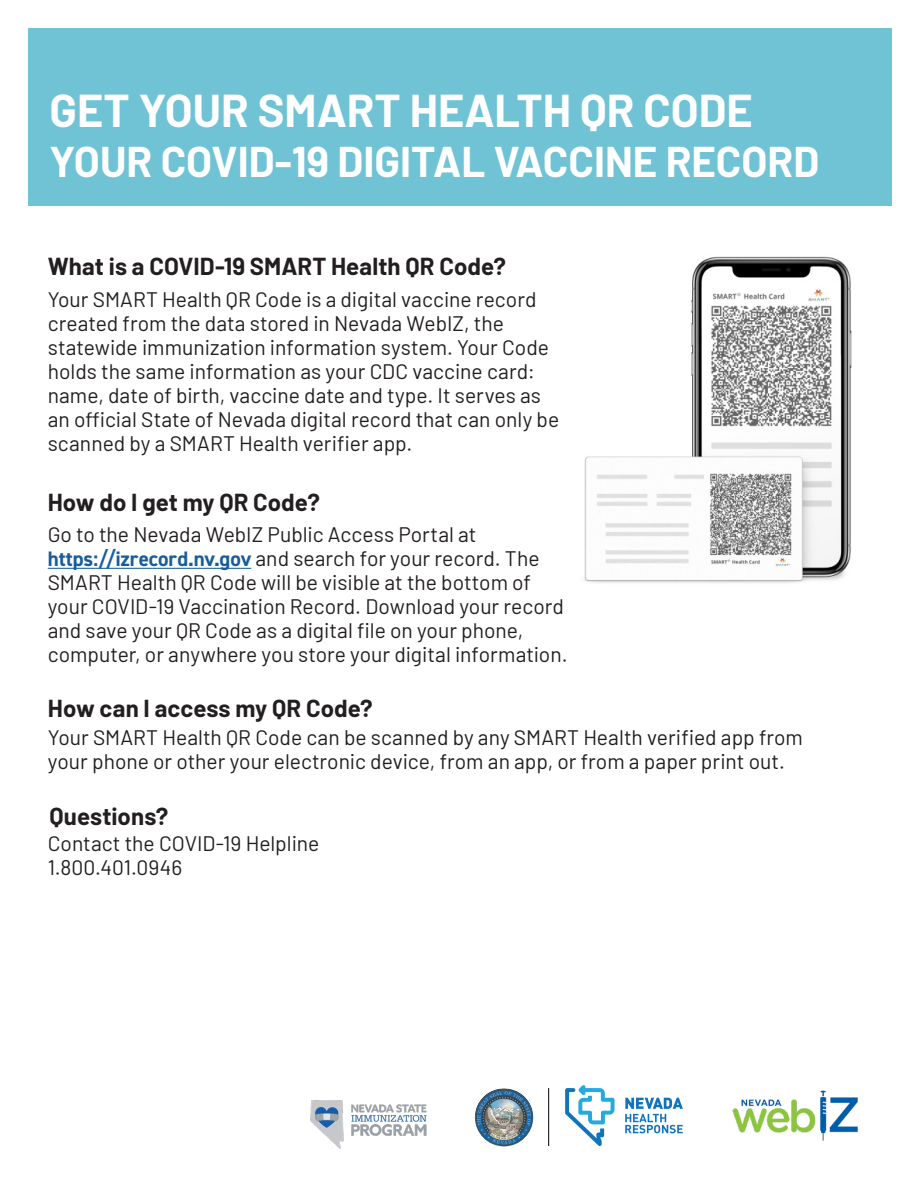
<style>
.page{position:relative;width:918px;height:1188px;background:#fff}
.page>*{position:absolute;margin:0;border:0;box-sizing:border-box;transform-origin:0 0}
.Headline{font:700 45px "Barlow";color:#fff}
.Headline-2{font:700 42px "Barlow";color:#fff}
.subhead{font:700 24px "Barlow";color:#231f20}
.subhead-2{font:21px/24px "Barlow";color:#231f20}
.s1{font-family:"DIN2014";font-weight:700;color:#175d9e}
</style>
<div class="page">
<div style="left:28px;top:28px;width:864px;height:177px;background:#6fc3d5"></div>
<hr style="left:48px;top:568px;width:203px;height:1px;background:#175d9e">
<img style="left:584px;top:256px;width:268px;height:327px">
<img style="left:310px;top:1100px;width:117px;height:49px">
<svg style="left:565px;top:1085px;width:50px;height:61px"></svg>
<svg style="left:625px;top:1098px;width:58px;height:35px"></svg>
<hr style="left:548px;top:1088px;width:1px;height:58px;background:#231f20">
<img style="left:475px;top:1088px;width:58px;height:58px;border-radius:29px">
<img style="left:732px;top:1090px;width:126px;height:51px">
<h1 class="Headline" style="left:50px;top:77px;width:705px">GET YOUR SMART HEALTH QR CODE</h1>
<h1 class="Headline-2" style="left:50px;top:131px;width:771px">YOUR COVID-19 DIGITAL VACCINE RECORD</h1>
<h2 class="subhead" style="left:48px;top:248px;width:460px">What is a COVID-19 SMART Health QR Code?</h2>
<h2 class="subhead-2" style="left:48px;top:286px;width:513px">Your SMART Health QR Code is a digital vaccine record created from the data stored in Nevada WebIZ, the statewide immunization information system. Your Code holds the same information as your CDC vaccine card: name, date of birth, vaccine date and type. It serves as an official State of Nevada digital record that can only be scanned by a SMART Health verifier app.</h2>
<h2 class="subhead" style="left:48px;top:484px;width:274px">How do I get my QR Code?</h2>
<h2 class="subhead-2" style="left:48px;top:521px;width:521px">Go to the Nevada WebIZ Public Access Portal at <span class="s1">https://izrecord.nv.gov</span> and search for your record. The SMART Health QR Code will be visible at the bottom of your COVID-19 Vaccination Record. Download your record and save your QR Code as a digital file on your phone, computer, or anywhere you store your digital information.</h2>
<h2 class="subhead" style="left:48px;top:691px;width:326px">How can I access my QR Code?</h2>
<h2 class="subhead-2" style="left:48px;top:724px;width:757px">Your SMART Health QR Code can be scanned by any SMART Health verified app from your phone or other your electronic device, from an app, or from a paper print out.</h2>
<h2 class="subhead" style="left:49px;top:799px;width:121px">Questions?</h2>
<h2 class="subhead-2" style="left:48px;top:830px;width:273px">Contact the COVID-19 Helpline</h2>
<h2 class="subhead-2" style="left:48px;top:854px;width:136px">1.800.401.0946</h2>
</div>
